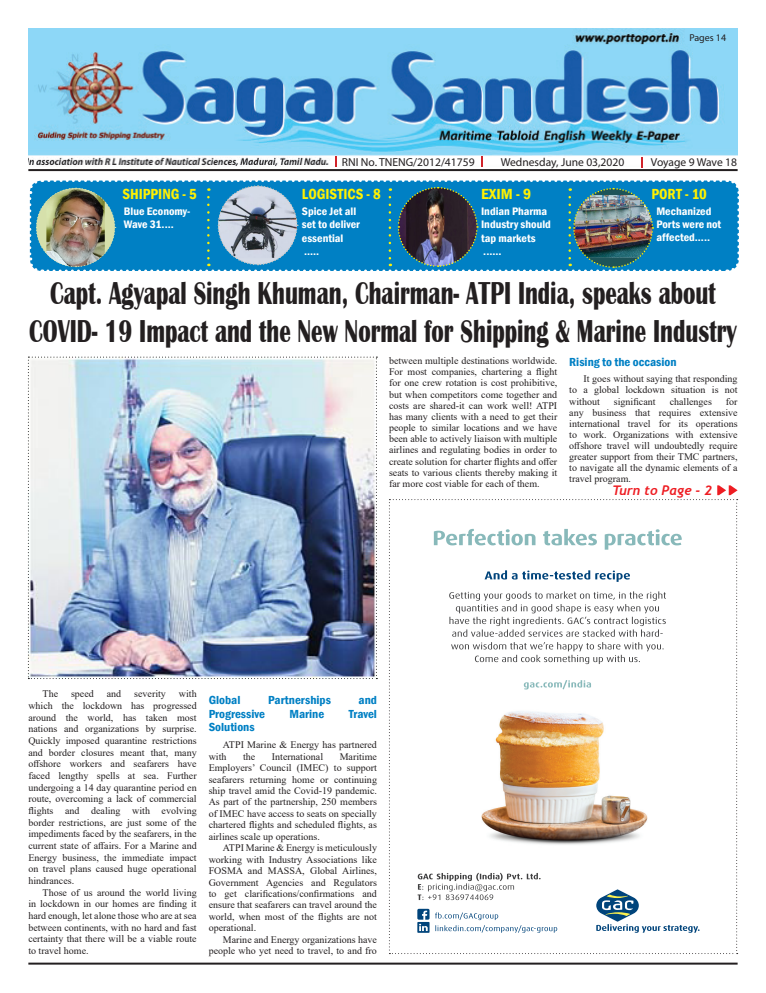
<style>
.page{position:relative;width:766px;height:993px;background:#fff}
.page>*{position:absolute;margin:0;border:0;box-sizing:border-box;transform-origin:0 0}
.Heading_-_5{font:700 32.6px/37.5px "Britannic";color:#231f20;text-align:center;scale:.7 1}
.Sub_-_Head{font:600 condensed 15px "Franklin Gothic";color:#fff101}
.Sub_-_Head-2{font:600 condensed 15px "Franklin Gothic";color:#fff101;scale:1.07 1}
.Highlight{font:italic 700 13.2px "Trebuchet";color:#ee1d23}
.Sub_-_Head-3{font:600 condensed 12px "Franklin Gothic";color:#0080c4;scale:1.07 1}
.t1{font:11.6px "Myriad Pro";color:#231f20}
.t2{font:11.5px "Myriad Pro";letter-spacing:-.005em;color:#231f20}
.Sub_-_Head-4{font:600 condensed 11.1px/13px "Franklin Gothic";color:#fff;scale:1.07 1}
.Body_Text{font:10px/11.7px "Times New Roman";color:#231f20;text-align:justify}
.t3{font:10px "Myriad Pro";color:#231f20}
</style>
<div class="page">
<img style="left:28px;top:28px;width:709px;height:138px">
<hr style="left:28px;top:169px;width:709px;height:2px;background:#231f20">
<hr style="left:28px;top:962px;width:709px;height:2px;background:#231f20">
<img style="left:29px;top:180px;width:710px;height:91px">
<svg style="left:389px;top:485px;width:349px;height:470px"></svg>
<img style="left:28px;top:356px;width:349px;height:322px">
<p class="t3" style="left:689px;top:32px;width:38px">Pages 14</p>
<p class="t1" style="left:342px;top:155px;width:134px">RNI No. TNENG/2012/41759</p>
<p class="t1" style="left:500px;top:155px;width:125px">Wednesday, June 03,2020</p>
<p class="t2" style="left:650px;top:155px;width:88px">Voyage 9 Wave 18</p>
<p class="Sub_-_Head" style="left:122px;top:184px;width:76px">SHIPPING - 5</p>
<p class="Sub_-_Head" style="left:302px;top:184px;width:80px">LOGISTICS - 8</p>
<p class="Sub_-_Head" style="left:651px;top:184px;width:57px">PORT - 10</p>
<p class="Sub_-_Head-4" style="left:656px;top:205px;width:62px">Mechanized<br>Ports were not affected.....</p>
<p class="Sub_-_Head-2" style="left:481px;top:184px;width:48px">EXIM - 9</p>
<p class="Sub_-_Head-4" style="left:302px;top:205px;width:56px">Spice Jet all set to deliver essential .....</p>
<p class="Sub_-_Head-4" style="left:481px;top:205px;width:67px">Indian Pharma<br>Industry should tap markets ......</p>
<p class="Sub_-_Head-4" style="left:124px;top:205px;width:64px">Blue Economy-<br>Wave 31....</p>
<p class="Heading_-_5" style="left:29px;top:275px;width:1011px">Capt. Agyapal Singh Khuman, Chairman- ATPI India, speaks about<br>COVID- 19 Impact and the New Normal for Shipping &amp; Marine Industry</p>
<p class="Body_Text" style="left:389px;top:354px;width:170px;line-height:11.2px">between multiple destinations worldwide.<br>For most companies, chartering a flight for one crew rotation is cost prohibitive, but when competitors come together and costs are shared-it can work well! ATPI has many clients with a need to get their people to similar locations and we have been able to actively liaison with multiple airlines and regulating bodies in order to create solution for charter flights and offer seats to various clients thereby making it far more cost viable for each of them.</p>
<p class="Sub_-_Head-3" style="left:569px;top:353px;width:102px">Rising to the occasion</p>
<p class="Body_Text" style="left:569px;top:373px;width:170px;line-height:11.1px;text-indent:14px">It goes without saying that responding to a global lockdown situation is not without</p>
<p class="Body_Text" style="left:613px;top:395px;width:43px">significant</p>
<p class="Body_Text" style="left:669px;top:395px;width:44px">challenges</p>
<p class="Body_Text" style="left:569px;top:395px;width:170px;line-height:11.1px;text-indent:157px">for any business that requires extensive international travel for its operations to work. Organizations with extensive offshore travel will undoubtedly require greater support from their TMC partners, to navigate all the dynamic elements of a travel program.</p>
<p class="Highlight" style="left:612px;top:482px;width:102px">Turn to Page - 2</p>
<p class="Body_Text" style="left:28px;top:687px;width:170px;text-indent:150px">with which the lockdown has progressed around the world, has taken most nations and organizations by surprise.<br>Quickly imposed quarantine restrictions and border closures meant that, many offshore workers and seafarers have faced lengthy spells at sea. Further undergoing a 14 day quarantine period en route, overcoming a lack of commercial flights and dealing with evolving border restrictions, are just some of the impediments faced by the seafarers, in the current state of affairs. For a Marine and Energy business, the immediate impact on travel plans caused huge operational hindrances.</p>
<p class="Body_Text" style="left:28px;top:885px;width:170px;text-indent:14px">Those of us around the world living in lockdown in our homes are finding it hard enough, let alone those who are at sea between continents, with no hard and fast certainty that there will be a viable route to travel home.</p>
<p class="Body_Text" style="left:43px;top:687px;width:17px">The</p>
<p class="Body_Text" style="left:71px;top:687px;width:24px">speed</p>
<p class="Body_Text" style="left:107px;top:687px;width:16px">and</p>
<p class="Body_Text" style="left:134px;top:687px;width:33px">severity</p>
<p class="Sub_-_Head-3" style="left:209px;top:692px;width:31px">Global</p>
<p class="Sub_-_Head-3" style="left:268px;top:692px;width:60px">Partnerships</p>
<p class="Sub_-_Head-3" style="left:358px;top:692px;width:19px">and</p>
<p class="Sub_-_Head-3" style="left:209px;top:705px;width:54px">Progressive</p>
<p class="Sub_-_Head-3" style="left:289px;top:705px;width:34px">Marine</p>
<p class="Sub_-_Head-3" style="left:348px;top:705px;width:28px">Travel</p>
<p class="Sub_-_Head-3" style="left:209px;top:718px;width:44px">Solutions</p>
<p class="Body_Text" style="left:209px;top:738px;width:170px;line-height:11.4px;text-indent:14px">ATPI Marine &amp; Energy has partnered with</p>
<p class="Body_Text" style="left:209px;top:750px;width:170px;line-height:11.4px;text-indent:131px">Maritime Employers’ Council (IMEC) to support seafarers returning home or continuing ship travel amid the Covid-19 pandemic.<br>As part of the partnership, 250 members of IMEC have access to seats on specially chartered flights and scheduled flights, as airlines scale up operations.</p>
<p class="Body_Text" style="left:209px;top:841px;width:170px;line-height:11.4px;text-indent:14px">ATPI Marine &amp; Energy is meticulously working with Industry Associations like FOSMA and MASSA, Global Airlines, Government Agencies and Regulators to get clarifications/confirmations and ensure that seafarers can travel around the world, when most of the flights are not operational.</p>
<p class="Body_Text" style="left:209px;top:932px;width:170px;line-height:11.4px;text-align:right">Marine and Energy organizations have people who yet need to travel, to and fro</p>
<p class="Body_Text" style="left:243px;top:750px;width:14px">the</p>
<p class="Body_Text" style="left:272px;top:750px;width:53px">International</p>
</div>
